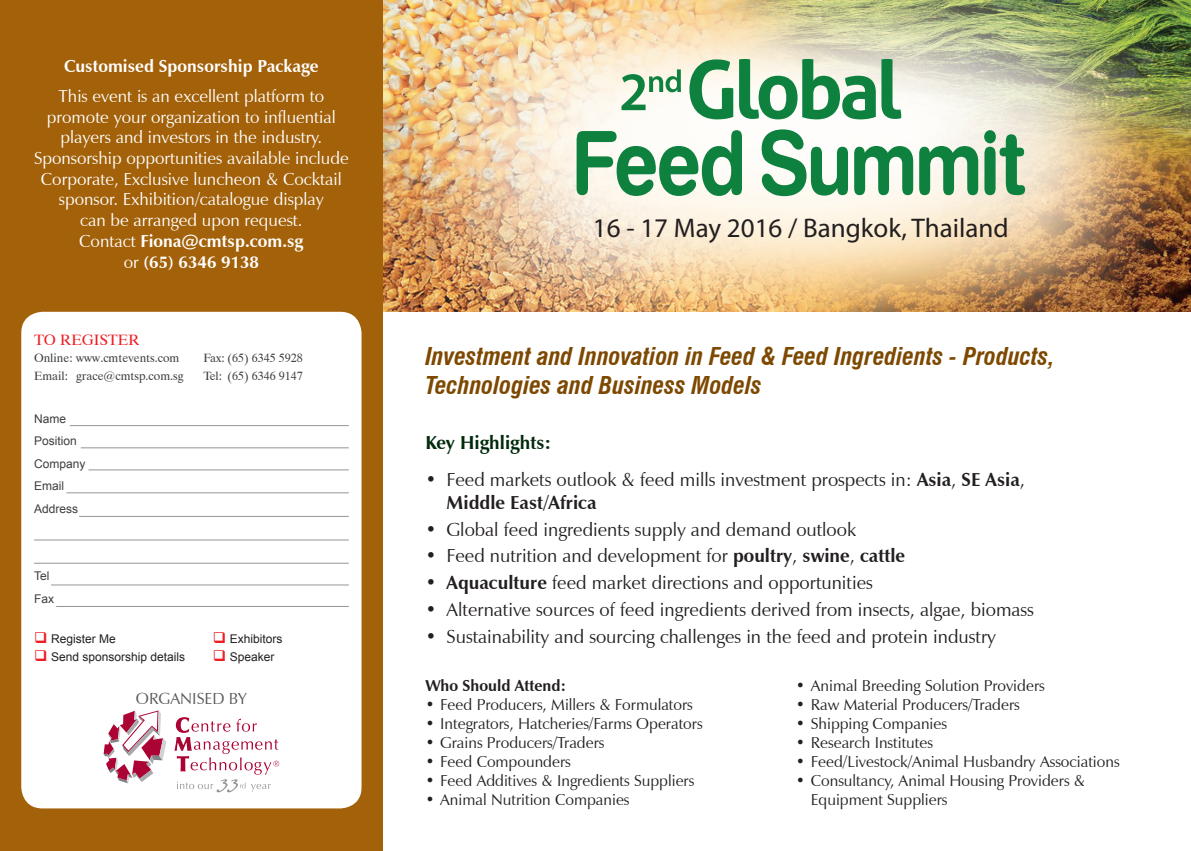
<style>
.page{position:relative;width:1191px;height:851px;background:#fff}
.page>*{position:absolute;margin:0;border:0;box-sizing:border-box;transform-origin:0 0}
.t1{font:27px "Myriad Pro";color:#231f20}
.t2{font:italic 700 condensed 24px/28.8px "Swiss 721 BT";color:#7d4800}
.t3{font:18.75px/22.5px "Zapf Humanist 601 BT";color:#231f20}
.t4{font:700 18.75px "Zapf Humanist 601 BT";color:#002a0c}
.t5{font:17.25px/20.7px "Zapf Humanist 601 BT";color:#fff;text-align:center}
.t6{font:700 17.25px "Zapf Humanist 601 BT";color:#fff}
.t7{font:16.05px "Zapf Humanist 601 BT";color:#57585a}
.t8{font:15.75px/18.9px "Zapf Humanist 601 BT";color:#231f20}
.t9{font:700 15.75px "Zapf Humanist 601 BT";color:#231f20}
.t10{font:15px "Dutch 801 BT";color:#ee1d23}
.t11{font:12px "Dutch 801 BT";color:#3e3e3f}
.t12{font:12px "Arial";color:#231f20}
.t13{font:12px/22.5px "Arial";color:#3e3e3f}
.s1{font-weight:700}
.s2{color:#ee1d23}
</style>
<div class="page">
<img style="left:383px;top:0;width:808px;height:312px">
<div style="left:0;top:0;width:383px;height:850px;background:#a36109"></div>
<div style="left:21px;top:312px;width:340px;height:496px;background:#fff;border-radius:21px"></div>
<hr style="left:70px;top:425px;width:279px;height:1px;background:#939598">
<hr style="left:81px;top:447px;width:268px;height:1px;background:#939598">
<hr style="left:88px;top:469px;width:261px;height:1px;background:#939598">
<hr style="left:66px;top:492px;width:283px;height:1px;background:#939598">
<hr style="left:79px;top:516px;width:270px;height:1px;background:#939598">
<hr style="left:34px;top:539px;width:315px;height:1px;background:#939598">
<hr style="left:51px;top:584px;width:298px;height:1px;background:#939598">
<hr style="left:34px;top:563px;width:315px;height:1px;background:#939598">
<hr style="left:56px;top:606px;width:293px;height:1px;background:#939598">
<svg style="left:104px;top:710px;width:62px;height:73px"></svg>
<svg style="left:174px;top:717px;width:105px;height:75px"></svg>
<svg style="left:689px;top:59px;width:44px;height:60px"></svg>
<svg style="left:739px;top:59px;width:136px;height:60px"></svg>
<svg style="left:881px;top:59px;width:20px;height:60px"></svg>
<svg style="left:621px;top:69px;width:60px;height:41px"></svg>
<svg style="left:576px;top:130px;width:166px;height:66px"></svg>
<svg style="left:761px;top:129px;width:87px;height:67px"></svg>
<svg style="left:854px;top:146px;width:59px;height:49px"></svg>
<svg style="left:919px;top:146px;width:59px;height:49px;background:#6aae82"></svg>
<svg style="left:984px;top:130px;width:41px;height:65px;background:#77b187"></svg>
<p class="t6" style="left:64px;top:56px;width:256px">Customised Sponsorship Package</p>
<p class="t5" style="left:34px;top:86px;width:316px">This event is an excellent platform to promote your organization to influential players and investors in the industry.<br>Sponsorship opportunities available include Corporate, Exclusive luncheon &amp; Cocktail sponsor. Exhibition/catalogue display<br>can be arranged upon request.<br>Contact <span class="s1">Fiona@cmtsp.com.sg<br></span>or <span class="s1">(65) 6346 9138</span></p>
<p class="t10" style="left:34px;top:330px;width:107px">TO REGISTER</p>
<p class="t11" style="left:34px;top:350px;width:147px">Online: www.cmtevents.com</p>
<p class="t11" style="left:204px;top:350px;width:101px">Fax: (65) 6345 5928</p>
<p class="t11" style="left:34px;top:368px;width:151px">Email: grace@cmtsp.com.sg</p>
<p class="t11" style="left:204px;top:368px;width:101px">Tel: (65) 6346 9147</p>
<p class="t13" style="left:34px;top:407px;width:34px">Name</p>
<p class="t13" style="left:34px;top:430px;width:44px">Position</p>
<p class="t13" style="left:34px;top:452px;width:53px">Company</p>
<p class="t13" style="left:34px;top:475px;width:31px">Email</p>
<p class="t13" style="left:34px;top:497px;width:46px">Address</p>
<p class="t13" style="left:34px;top:565px;width:22px">Tel<br>Fax</p>
<p class="t12" style="left:34px;top:630px;width:83px"><span class="s2">❑</span> Register Me</p>
<p class="t12" style="left:213px;top:630px;width:71px"><span class="s2">❑</span> Exhibitors</p>
<p class="t12" style="left:34px;top:648px;width:153px"><span class="s2">❑</span> Send sponsorship details</p>
<p class="t12" style="left:213px;top:648px;width:63px"><span class="s2">❑</span> Speaker</p>
<p class="t7" style="left:136px;top:688px;width:112px">ORGANISED BY</p>
<p class="t1" style="left:593px;top:211px;width:417px">16 - 17 May 2016 / Bangkok, Thailand</p>
<p class="t2" style="left:425px;top:341px;width:630px">Investment and Innovation in Feed &amp; Feed Ingredients - Products,<br>Technologies and Business Models</p>
<p class="t4" style="left:425px;top:431px;width:127px">Key Highlights:</p>
<p class="t3" style="left:446px;top:468px;width:580px;text-indent:-21px">• Feed markets outlook &amp; feed mills investment prospects in: <span class="s1">Asia</span>, <span class="s1">SE Asia</span>,<br><span class="s1">Middle East/Africa</span></p>
<p class="t3" style="left:425px;top:518px;width:432px">• Global feed ingredients supply and demand outlook</p>
<p class="t3" style="left:425px;top:544px;width:481px">• Feed nutrition and development for <span class="s1">poultry</span>, <span class="s1">swine</span>, <span class="s1">cattle</span></p>
<p class="t3" style="left:425px;top:571px;width:449px">• <span class="s1">Aquaculture</span> feed market directions and opportunities</p>
<p class="t3" style="left:425px;top:598px;width:610px">• Alternative sources of feed ingredients derived from insects, algae, biomass</p>
<p class="t3" style="left:425px;top:625px;width:572px">• Sustainability and sourcing challenges in the feed and protein industry</p>
<p class="t9" style="left:425px;top:676px;width:142px">Who Should Attend:</p>
<p class="t8" style="left:425px;top:695px;width:269px">• Feed Producers, Millers &amp; Formulators</p>
<p class="t8" style="left:425px;top:714px;width:279px">• Integrators, Hatcheries/Farms Operators</p>
<p class="t8" style="left:425px;top:733px;width:181px">• Grains Producers/Traders</p>
<p class="t8" style="left:425px;top:752px;width:147px">• Feed Compounders</p>
<p class="t8" style="left:425px;top:770px;width:270px">• Feed Additives &amp; Ingredients Suppliers</p>
<p class="t8" style="left:425px;top:789px;width:206px">• Animal Nutrition Companies</p>
<p class="t8" style="left:796px;top:676px;width:250px">• Animal Breeding Solution Providers</p>
<p class="t8" style="left:796px;top:695px;width:225px">• Raw Material Producers/Traders</p>
<p class="t8" style="left:796px;top:714px;width:153px">• Shipping Companies</p>
<p class="t8" style="left:796px;top:733px;width:139px">• Research Institutes</p>
<p class="t8" style="left:796px;top:752px;width:325px">• Feed/Livestock/Animal Husbandry Associations</p>
<p class="t8" style="left:810px;top:770px;width:276px;text-indent:-15px">• Consultancy, Animal Housing Providers &amp;<br>Equipment Suppliers</p>
</div>
